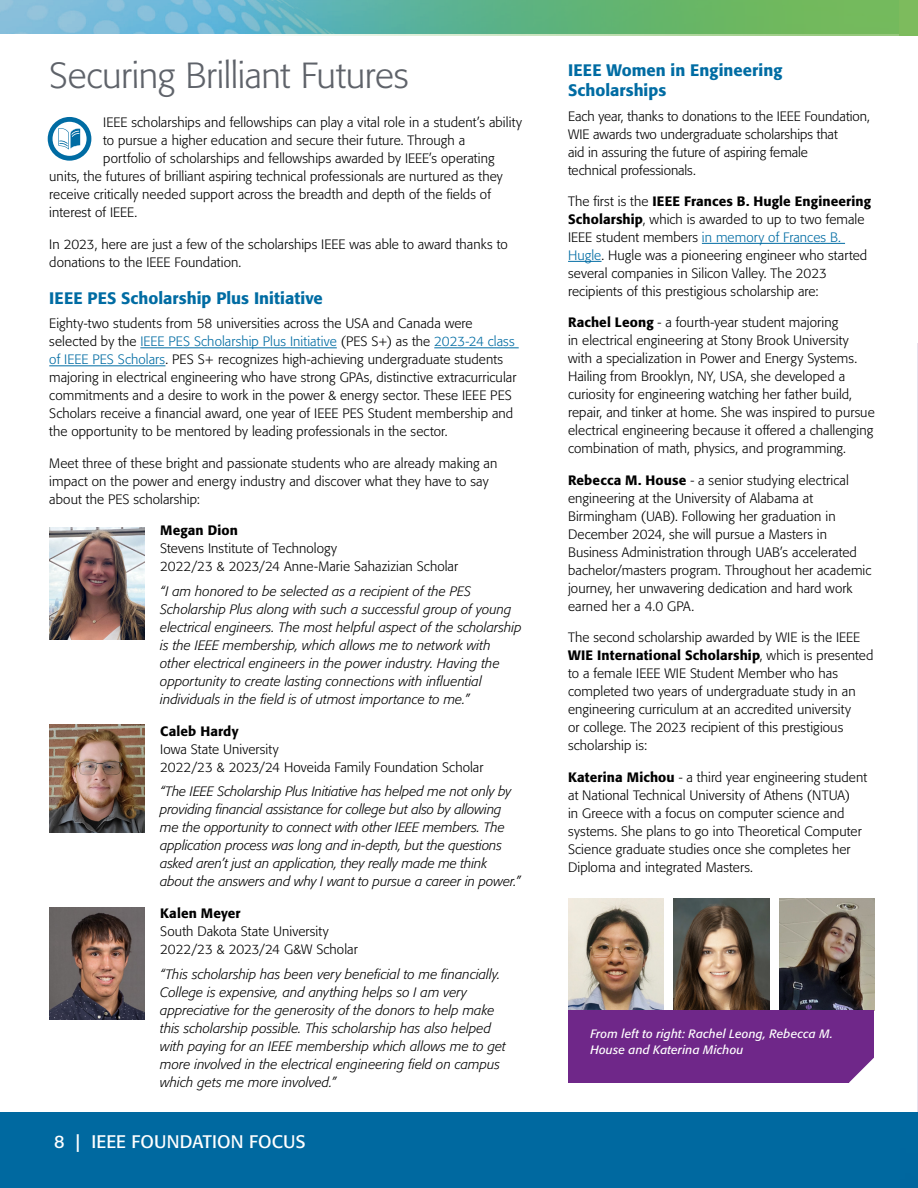
<style>
.page{position:relative;width:918px;height:1188px;background:#fff}
.page>*{position:absolute;margin:0;border:0;box-sizing:border-box;transform-origin:0 0}
.t1{font:300 36px "Formata";letter-spacing:-.01em;color:#5f636a}
.t2{font:18px "Formata";letter-spacing:.01em;color:#fff}
.t3{font:500 16.5px/19.5px "Formata";letter-spacing:.005em;color:#006ca3}
.t4{font:300 13.5px/18px "Formata";letter-spacing:.005em;color:#000}
.t5{font:italic 300 13.5px/18px "Formata";letter-spacing:.005em;color:#000}
.t6{font:500 13.5px "Formata";letter-spacing:.01em;color:#000}
.t7{font:italic 12px/16.5px "Formata";letter-spacing:.01em;color:#fff}
.s1{color:#006ca3}
.s2{font-weight:500}
</style>
<div class="page">
<hr style="left:917px;top:343px;width:1px;height:780px;background:#e7e0ee">
<hr style="left:702px;top:243px;width:143px;height:1px;background:#006ca3">
<hr style="left:568px;top:261px;width:34px;height:1px;background:#006ca3">
<svg style="left:0;top:0;width:918px;height:35px;background:#6db89a"></svg>
<hr style="left:140px;top:347px;width:197px;height:1px;background:#006ca3">
<hr style="left:434px;top:347px;width:85px;height:1px;background:#006ca3">
<hr style="left:49px;top:365px;width:116px;height:1px;background:#006ca3">
<div style="left:0;top:1112px;width:918px;height:76px;background:#0069a0"></div>
<svg style="left:48px;top:117px;width:43px;height:44px"></svg>
<div style="left:53px;top:122px;width:34px;height:34px;background:#fff;border-radius:50%"></div>
<svg style="left:58px;top:128px;width:23px;height:21px"></svg>
<img style="left:49px;top:527px;width:96px;height:112px">
<img style="left:49px;top:724px;width:96px;height:108px">
<img style="left:49px;top:907px;width:96px;height:112px">
<img style="left:568px;top:899px;width:96px;height:111px">
<img style="left:674px;top:899px;width:95px;height:111px">
<img style="left:779px;top:899px;width:96px;height:111px">
<div style="left:568px;top:1010px;width:306px;height:73px;background:#6f2789"></div>
<svg style="left:849px;top:1058px;width:25px;height:25px"></svg>
<h1 class="t1" style="left:49px;top:54px;width:361px">Securing Brilliant Futures</h1>
<p class="t4" style="left:103px;top:114px;width:420px">IEEE scholarships and fellowships can play a vital role in a student’s ability</p>
<p class="t4" style="left:103px;top:132px;width:363px">to pursue a higher education and secure their future. Through a</p>
<p class="t4" style="left:103px;top:150px;width:393px">portfolio of scholarships and fellowships awarded by IEEE’s operating</p>
<p class="t4" style="left:49px;top:168px;width:455px">units, the futures of brilliant aspiring technical professionals are nurtured as they</p>
<p class="t4" style="left:49px;top:186px;width:443px">receive critically needed support across the breadth and depth of the fields of</p>
<p class="t4" style="left:49px;top:204px;width:89px">interest of IEEE.</p>
<p class="t4" style="left:49px;top:235px;width:460px">In 2023, here are just a few of the scholarships IEEE was able to award thanks to donations to the IEEE Foundation.</p>
<p class="t3" style="left:49px;top:288px;width:275px">IEEE PES Scholarship Plus Initiative</p>
<p class="t4" style="left:49px;top:315px;width:469px">Eighty-two students from 58 universities across the USA and Canada were selected by the <span class="s1">IEEE PES Scholarship Plus Initiative</span> (PES S+) as the <span class="s1">2023-24 class of IEEE PES Scholars</span>. PES S+ recognizes high-achieving undergraduate students majoring in electrical engineering who have strong GPAs, distinctive extracurricular commitments and a desire to work in the power &amp; energy sector. These IEEE PES Scholars receive a financial award, one year of IEEE PES Student membership and the opportunity to be mentored by leading professionals in the sector.</p>
<p class="t4" style="left:49px;top:454px;width:450px">Meet three of these bright and passionate students who are already making an impact on the power and energy industry and discover what they have to say about the PES scholarship:</p>
<p class="t6" style="left:160px;top:522px;width:79px">Megan Dion</p>
<p class="t4" style="left:160px;top:540px;width:299px">Stevens Institute of Technology<br>2022/23 &amp; 2023/24 Anne-Marie Sahazizian Scholar</p>
<p class="t5" style="left:160px;top:583px;width:363px">“I am honored to be selected as a recipient of the PES Scholarship Plus along with such a successful group of young electrical engineers. The most helpful aspect of the scholarship is the IEEE membership, which allows me to network with other electrical engineers in the power industry. Having the opportunity to create lasting connections with influential individuals in the field is of utmost importance to me.”</p>
<p class="t6" style="left:160px;top:723px;width:80px">Caleb Hardy</p>
<p class="t4" style="left:160px;top:740px;width:325px">Iowa State University<br>2022/23 &amp; 2023/24 Hoveida Family Foundation Scholar</p>
<p class="t5" style="left:160px;top:783px;width:362px">“The IEEE Scholarship Plus Initiative has helped me not only by providing financial assistance for college but also by allowing me the opportunity to connect with other IEEE members. The application process was long and in-depth, but the questions asked aren’t just an application, they really made me think about the answers and why I want to pursue a career in power.”</p>
<p class="t6" style="left:160px;top:905px;width:82px">Kalen Meyer</p>
<p class="t4" style="left:160px;top:922px;width:199px">South Dakota State University<br>2022/23 &amp; 2023/24 G&amp;W Scholar</p>
<p class="t5" style="left:160px;top:965px;width:347px">“This scholarship has been very beneficial to me financially.<br>College is expensive, and anything helps so I am very appreciative for the generosity of the donors to help make this scholarship possible. This scholarship has also helped with paying for an IEEE membership which allows me to get more involved in the electrical engineering field on campus which gets me more involved.”</p>
<h2 class="t2" style="left:54px;top:1130px;width:253px">8 | IEEE FOUNDATION FOCUS</h2>
<p class="t3" style="left:568px;top:61px;width:216px">IEEE Women in Engineering<br>Scholarships</p>
<p class="t4" style="left:568px;top:107px;width:303px">Each year, thanks to donations to the IEEE Foundation, WIE awards two undergraduate scholarships that<br>aid in assuring the future of aspiring female<br>technical professionals.</p>
<p class="t4" style="left:568px;top:192px;width:305px">The first is the <span class="s2">IEEE Frances B. Hugle Engineering Scholarship</span>, which is awarded to up to two female IEEE student members <span class="s1">in memory of Frances B.<br>Hugle</span>. Hugle was a pioneering engineer who started several companies in Silicon Valley. The 2023 recipients of this prestigious scholarship are:</p>
<p class="t4" style="left:568px;top:314px;width:308px"><span class="s2">Rachel Leong</span> - a fourth-year student majoring<br>in electrical engineering at Stony Brook University with a specialization in Power and Energy Systems.<br>Hailing from Brooklyn, NY, USA, she developed a curiosity for engineering watching her father build, repair, and tinker at home. She was inspired to pursue electrical engineering because it offered a challenging combination of math, physics, and programming.</p>
<p class="t4" style="left:568px;top:471px;width:305px"><span class="s2">Rebecca M. House</span> - a senior studying electrical engineering at the University of Alabama at Birmingham (UAB). Following her graduation in December 2024, she will pursue a Masters in Business Administration through UAB’s accelerated bachelor/masters program. Throughout her academic journey, her unwavering dedication and hard work earned her a 4.0 GPA.</p>
<p class="t4" style="left:568px;top:629px;width:307px">The second scholarship awarded by WIE is the IEEE <span class="s2">WIE International Scholarship</span>, which is presented to a female IEEE WIE Student Member who has completed two years of undergraduate study in an engineering curriculum at an accredited university<br>or college. The 2023 recipient of this prestigious scholarship is:</p>
<p class="t4" style="left:568px;top:768px;width:301px"><span class="s2">Katerina Michou</span> - a third year engineering student at National Technical University of Athens (NTUA)<br>in Greece with a focus on computer science and systems. She plans to go into Theoretical Computer Science graduate studies once she completes her Diploma and integrated Masters.</p>
<p class="t7" style="left:584px;top:1022px;width:269px">Photo: Claude Shannon, courtesy of Getty Images</p>
<p class="t7" style="left:590px;top:1026px;width:244px">From left to right: Rachel Leong, Rebecca M.<br>House and Katerina Michou</p>
</div>
